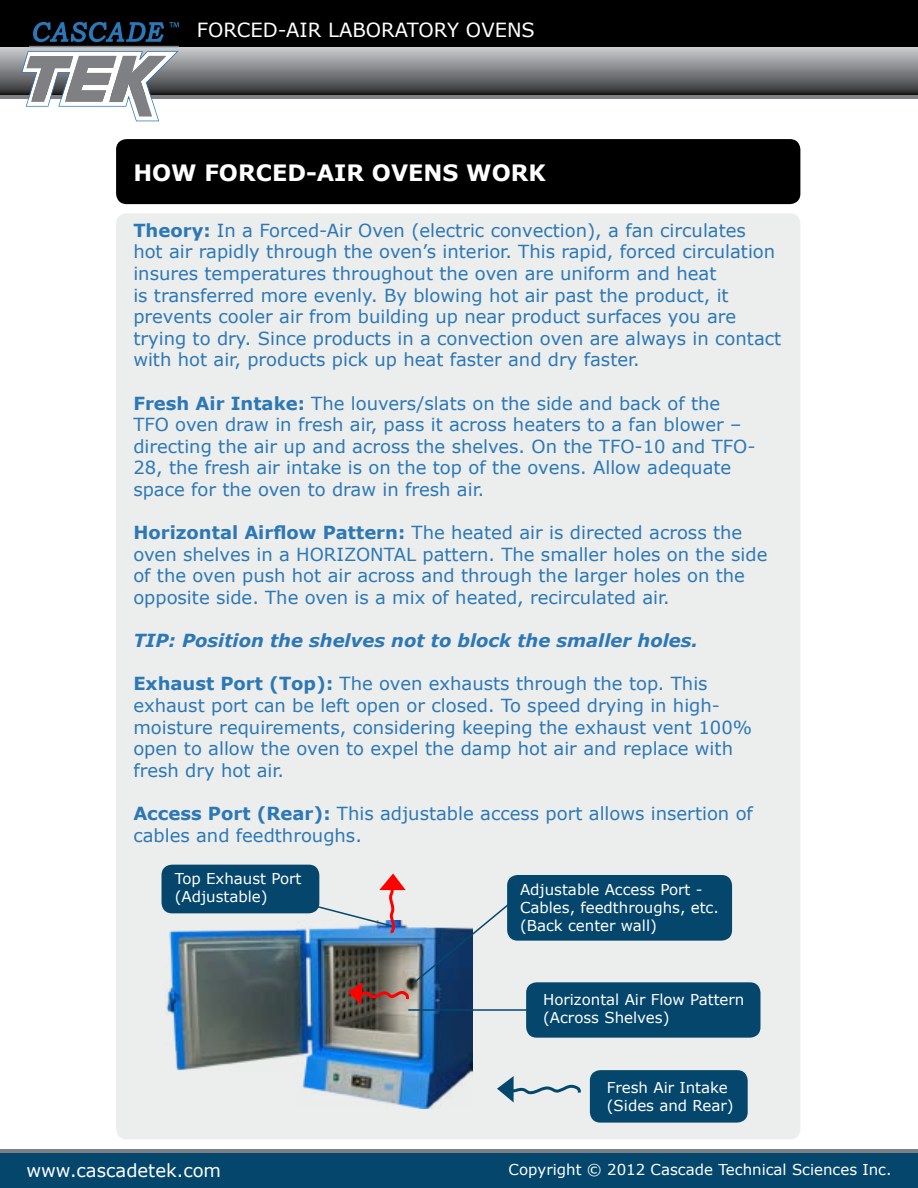
<style>
.page{position:relative;width:918px;height:1188px;background:#fff}
.page>*{position:absolute;margin:0;border:0;box-sizing:border-box;transform-origin:0 0}
.t1{font:700 22.5px "Verdana";color:#fff}
.t2{font:19.5px "Verdana";color:#fff}
.t3{font:18px/21.6px "Verdana";color:#2c78b5}
.t4{font:italic 700 18px "Verdana";color:#2c78b5}
.t5{font:18px "Verdana";color:#fff}
.t6{font:15px/18px "Verdana";color:#fff}
.s1{font-weight:700}
</style>
<div class="page">
<svg style="left:0;top:47px;width:918px;height:48px;background:#7e7f81"></svg>
<hr style="left:0;top:95px;width:918px;height:4px;background:#7e8083">
<hr style="left:0;top:1149px;width:918px;height:4px;background:#7c8085">
<div style="left:0;top:1153px;width:918px;height:35px;background:#05476c"></div>
<div style="left:0;top:0;width:918px;height:47px;background:#000"></div>
<svg style="left:21px;top:51px;width:158px;height:70px"></svg>
<hr style="left:29px;top:46px;width:150px;height:1px;background:#7e8083">
<svg style="left:33px;top:22px;width:146px;height:20px"></svg>
<div style="left:116px;top:139px;width:684px;height:65px;background:#000;border-radius:10px"></div>
<div style="left:116px;top:213px;width:684px;height:926px;background:#eceded;border-radius:10px"></div>
<div style="left:162px;top:865px;width:157px;height:48px;background:#05476c;border-radius:10px"></div>
<img style="left:166px;top:928px;width:307px;height:181px">
<hr style="left:408px;top:1009px;width:126px;height:2px;background:#05476c">
<div style="left:590px;top:1070px;width:158px;height:53px;background:#05476c;border-radius:10px"></div>
<div style="left:507px;top:875px;width:225px;height:66px;background:#05476c;border-radius:10px"></div>
<div style="left:526px;top:982px;width:234px;height:56px;background:#05476c;border-radius:11px"></div>
<svg style="left:497px;top:1076px;width:84px;height:26px"></svg>
<img style="left:312px;top:873px;width:200px;height:132px">
<p class="t2" style="left:197px;top:17px;width:340px">FORCED-AIR LABORATORY OVENS</p>
<p class="t1" style="left:133px;top:156px;width:414px">HOW FORCED-AIR OVENS WORK</p>
<p class="t3" style="left:133px;top:219px;width:650px"><span class="s1">Theory:</span> In a Forced-Air Oven (electric convection), a fan circulates<br>hot air rapidly through the oven’s interior. This rapid, forced circulation insures temperatures throughout the oven are uniform and heat<br>is transferred more evenly. By blowing hot air past the product, it prevents cooler air from building up near product surfaces you are trying to dry. Since products in a convection oven are always in contact with hot air, products pick up heat faster and dry faster.</p>
<p class="t3" style="left:133px;top:392px;width:624px"><span class="s1">Fresh Air Intake:</span> The louvers/slats on the side and back of the TFO oven draw in fresh air, pass it across heaters to a fan blower – directing the air up and across the shelves. On the TFO-10 and TFO-28, the fresh air intake is on the top of the ovens. Allow adequate space for the oven to draw in fresh air.</p>
<p class="t3" style="left:133px;top:522px;width:636px"><span class="s1">Horizontal Airflow Pattern:</span> The heated air is directed across the oven shelves in a HORIZONTAL pattern. The smaller holes on the side of the oven push hot air across and through the larger holes on the opposite side. The oven is a mix of heated, recirculated air.</p>
<p class="t4" style="left:133px;top:628px;width:566px">TIP: Position the shelves not to block the smaller holes.</p>
<p class="t3" style="left:133px;top:673px;width:620px"><span class="s1">Exhaust Port (Top):</span> The oven exhausts through the top. This exhaust port can be left open or closed. To speed drying in high&shy;moisture requirements, considering keeping the exhaust vent 100% open to allow the oven to expel the damp hot air and replace with fresh dry hot air.</p>
<p class="t3" style="left:133px;top:802px;width:621px"><span class="s1">Access Port (Rear):</span> This adjustable access port allows insertion of cables and feedthroughs.</p>
<p class="t6" style="left:175px;top:869px;width:128px">Top Exhaust Port (Adjustable)</p>
<p class="t6" style="left:520px;top:880px;width:200px">Adjustable Access Port -<br>Cables, feedthroughs, etc. (Back center wall)</p>
<p class="t6" style="left:543px;top:990px;width:203px">Horizontal Air Flow Pattern (Across Shelves)</p>
<p class="t6" style="left:607px;top:1078px;width:128px">Fresh Air Intake (Sides and Rear)</p>
<p class="t5" style="left:26px;top:1158px;width:196px">www.cascadetek.com</p>
<p class="t6" style="left:509px;top:1160px;width:384px">Copyright © 2012 Cascade Technical Sciences Inc.</p>
</div>
